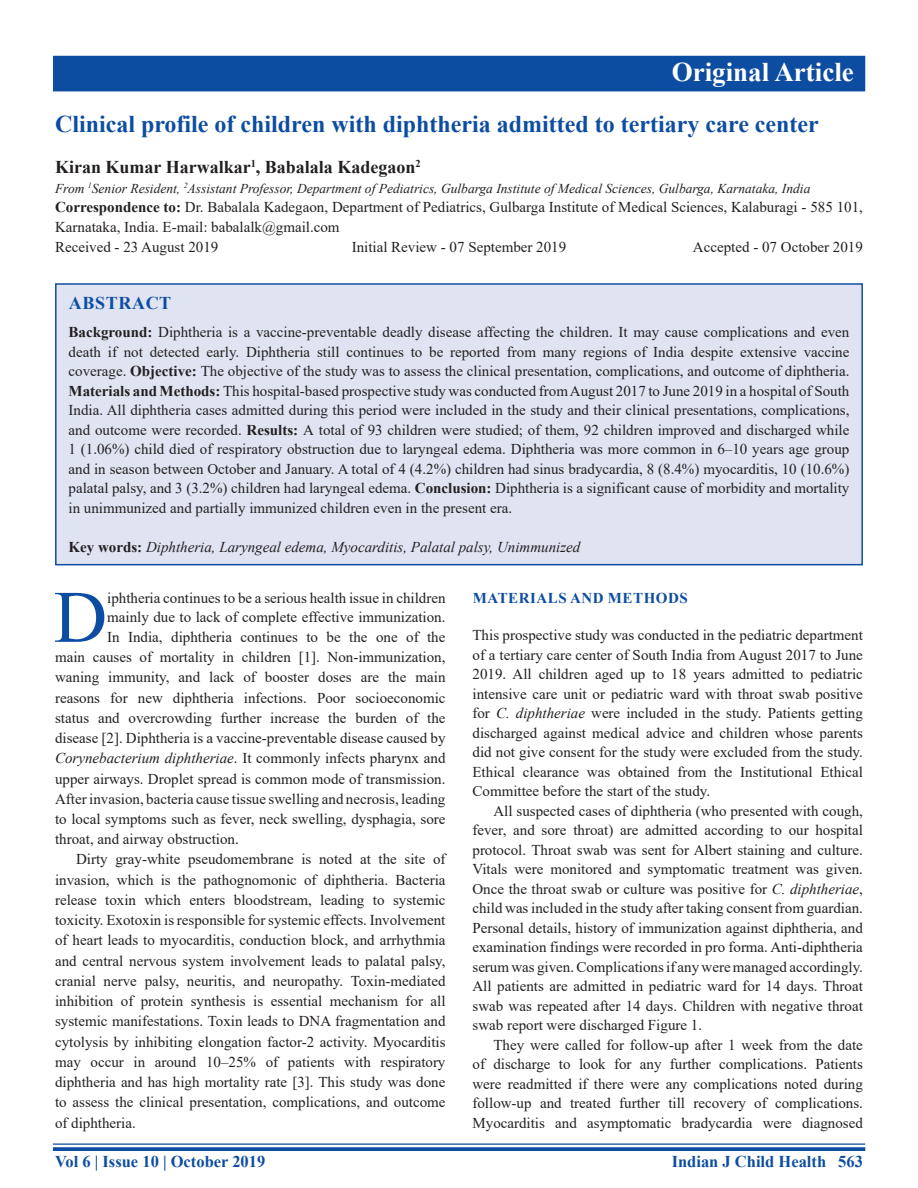
<style>
.page{position:relative;width:918px;height:1188px;background:#fff}
.page>*{position:absolute;margin:0;border:0;box-sizing:border-box;transform-origin:0 0}
.DROP_CAP_TX{font:73.95px "Times New Roman";color:#0d4da1}
.AH{font:700 27px "Times New Roman";color:#fff}
.AT{font:700 24px "Times New Roman";color:#0d4da1}
.AU{font:700 18px "Times New Roman";color:#231f20}
.ABSH{font:700 18px "Times New Roman";letter-spacing:.035em;color:#0d4da1}
.RF{font:700 16.5px "Times New Roman";color:#0d4da1}
.TX{font:15px/19.5px "Times New Roman";color:#231f20;text-align:justify}
.ABS{font:15px/19.5px "Times New Roman";color:#231f20;text-align:justify}
.DROP_CAP_TX-2{font:15px "Times New Roman";color:#231f20}
.TXFL{font:15px/19.5px "Times New Roman";color:#231f20;text-align:justify}
.ADD{font:15px/19.5px "Times New Roman";color:#231f20}
.HIS{font:15px "Times New Roman";color:#231f20}
.KWD{font:italic 15px "Times New Roman";color:#231f20}
.t1{font:700 15px "Times New Roman";letter-spacing:.035em;color:#0d4da1}
.AFF{font:italic 13.5px "Times New Roman";color:#231f20}
.s1{font-weight:700}
.s2{font-weight:700;font-style:normal}
.s3{font-style:italic}
</style>
<div class="page">
<hr style="left:53px;top:1143px;width:812px;height:2px;background:#0d4da1">
<svg style="left:53px;top:1147px;width:812px;height:4px;background:#1b57a6"></svg>
<div style="left:53px;top:56px;width:812px;height:35px;background:#0d4da1"></div>
<div style="left:56px;top:284px;width:806px;height:281px;background:#e0e4f2"></div>
<div style="left:55px;top:283px;width:808px;height:282px;border:2px solid #0d4da1"></div>
<p class="AH" style="left:672px;top:52px;width:184px">Original Article</p>
<p class="AT" style="left:55px;top:106px;width:765px">Clinical profile of children with diphtheria admitted to tertiary care center</p>
<p class="AU" style="left:55px;top:154px;width:367px">Kiran Kumar Harwalkar<sup>1</sup>, Babalala Kadegaon<sup>2</sup></p>
<p class="AFF" style="left:55px;top:179px;width:757px">From <sup>1</sup>Senior Resident, <sup>2</sup>Assistant Professor, Department of Pediatrics, Gulbarga Institute of Medical Sciences, Gulbarga, Karnataka, India</p>
<p class="ADD" style="left:55px;top:197px;width:809px"><span class="s1">Correspondence to:</span> Dr. Babalala Kadegaon, Department of Pediatrics, Gulbarga Institute of Medical Sciences, Kalaburagi - 585 101,<br>Karnataka, India. E-mail: babalalk@gmail.com</p>
<p class="HIS" style="left:55px;top:236px;width:165px">Received - 23 August 2019</p>
<p class="HIS" style="left:352px;top:236px;width:216px">Initial Review - 07 September 2019</p>
<p class="HIS" style="left:693px;top:236px;width:171px">Accepted - 07 October 2019</p>
<p class="ABSH" style="left:69px;top:290px;width:104px">ABSTRACT</p>
<p class="ABS" style="left:69px;top:322px;width:782px"><span class="s1">Background:</span> Diphtheria is a vaccine-preventable deadly disease affecting the children. It may cause complications and even death if not detected early. Diphtheria still continues to be reported from many regions of India despite extensive vaccine coverage. <span class="s1">Objective:</span> The objective of the study was to assess the clinical presentation, complications, and outcome of diphtheria.<br><span class="s1">Materials and Methods:</span> This hospital-based prospective study was conducted from August 2017 to June 2019 in a hospital of South India. All diphtheria cases admitted during this period were included in the study and their clinical presentations, complications, and outcome were recorded. <span class="s1">Results:</span> A total of 93 children were studied; of them, 92 children improved and discharged while 1 (1.06%) child died of respiratory obstruction due to laryngeal edema. Diphtheria was more common in 6–10 years age group and in season between October and January. A total of 4 (4.2%) children had sinus bradycardia, 8 (8.4%) myocarditis, 10 (10.6%) palatal palsy, and 3 (3.2%) children had laryngeal edema. <span class="s1">Conclusion:</span> Diphtheria is a significant cause of morbidity and mortality in unimmunized and partially immunized children even in the present era.</p>
<p class="KWD" style="left:69px;top:537px;width:513px"><span class="s2">Key words:</span> Diphtheria, Laryngeal edema, Myocarditis, Palatal palsy, Unimmunized</p>
<p class="DROP_CAP_TX" style="left:54px;top:565px;width:55px">D</p>
<p class="DROP_CAP_TX-2" style="left:107px;top:587px;width:340px">iphtheria continues to be a serious health issue in children</p>
<p class="DROP_CAP_TX-2" style="left:107px;top:607px;width:340px">mainly due to lack of complete effective immunization.</p>
<p class="DROP_CAP_TX-2" style="left:107px;top:626px;width:340px">In India, diphtheria continues to be the one of the</p>
<p class="DROP_CAP_TX-2" style="left:55px;top:646px;width:392px">main causes of mortality in children [1]. Non-immunization,</p>
<p class="DROP_CAP_TX-2" style="left:55px;top:667px;width:392px">waning immunity, and lack of booster doses are the main</p>
<p class="DROP_CAP_TX-2" style="left:55px;top:687px;width:392px">reasons for new diphtheria infections. Poor socioeconomic</p>
<p class="DROP_CAP_TX-2" style="left:55px;top:707px;width:392px">status and overcrowding further increase the burden of the</p>
<p class="DROP_CAP_TX-2" style="left:55px;top:727px;width:392px">disease [2]. Diphtheria is a vaccine-preventable disease caused by</p>
<p class="DROP_CAP_TX-2" style="left:55px;top:748px;width:392px"><span class="s3">Corynebacterium diphtheriae</span>. It commonly infects pharynx and</p>
<p class="DROP_CAP_TX-2" style="left:55px;top:768px;width:392px">upper airways. Droplet spread is common mode of transmission.</p>
<p class="DROP_CAP_TX-2" style="left:55px;top:788px;width:392px">After invasion, bacteria cause tissue swelling and necrosis, leading</p>
<p class="DROP_CAP_TX-2" style="left:55px;top:808px;width:392px">to local symptoms such as fever, neck swelling, dysphagia, sore</p>
<p class="DROP_CAP_TX-2" style="left:55px;top:829px;width:185px">throat, and airway obstruction.</p>
<p class="TX" style="left:55px;top:849px;width:392px;line-height:20.2px;text-indent:21px">Dirty gray-white pseudomembrane is noted at the site of invasion, which is the pathognomonic of diphtheria. Bacteria release toxin which enters bloodstream, leading to systemic toxicity. Exotoxin is responsible for systemic effects. Involvement of heart leads to myocarditis, conduction block, and arrhythmia and central nervous system involvement leads to palatal palsy, cranial nerve palsy, neuritis, and neuropathy. Toxin-mediated inhibition of protein synthesis is essential mechanism for all systemic manifestations. Toxin leads to DNA fragmentation and cytolysis by inhibiting elongation factor-2 activity. Myocarditis may occur in around 10–25% of patients with respiratory diphtheria and has high mortality rate [3]. This study was done to assess the clinical presentation, complications, and outcome of diphtheria.</p>
<h1 class="t1" style="left:473px;top:587px;width:217px">MATERIALS AND METHODS</h1>
<p class="TXFL" style="left:472px;top:625px;width:392px">This prospective study was conducted in the pediatric department of a tertiary care center of South India from August 2017 to June 2019. All children aged up to 18 years admitted to pediatric intensive care unit or pediatric ward with throat swab positive for <span class="s3">C. diphtheriae</span> were included in the study. Patients getting discharged against medical advice and children whose parents did not give consent for the study were excluded from the study.<br>Ethical clearance was obtained from the Institutional Ethical Committee before the start of the study.</p>
<p class="TX" style="left:472px;top:800px;width:392px;text-indent:21px">All suspected cases of diphtheria (who presented with cough, fever, and sore throat) are admitted according to our hospital protocol. Throat swab was sent for Albert staining and culture.<br>Vitals were monitored and symptomatic treatment was given.<br>Once the throat swab or culture was positive for <span class="s3">C. diphtheriae</span>, child was included in the study after taking consent from guardian.<br>Personal details, history of immunization against diphtheria, and examination findings were recorded in pro forma. Anti-diphtheria serum was given. Complications if any were managed accordingly.<br>All patients are admitted in pediatric ward for 14 days. Throat swab was repeated after 14 days. Children with negative throat swab report were discharged Figure 1.</p>
<p class="TX" style="left:472px;top:1034px;width:392px;text-indent:21px">They were called for follow-up after 1 week from the date of discharge to look for any further complications. Patients were readmitted if there were any complications noted during follow-up and treated further till recovery of complications.<br>Myocarditis and asymptomatic bradycardia were diagnosed</p>
<p class="RF" style="left:55px;top:1150px;width:212px">Vol 6 | Issue 10 | October 2019</p>
<p class="RF" style="left:672px;top:1150px;width:193px">Indian J Child Health 563</p>
</div>
